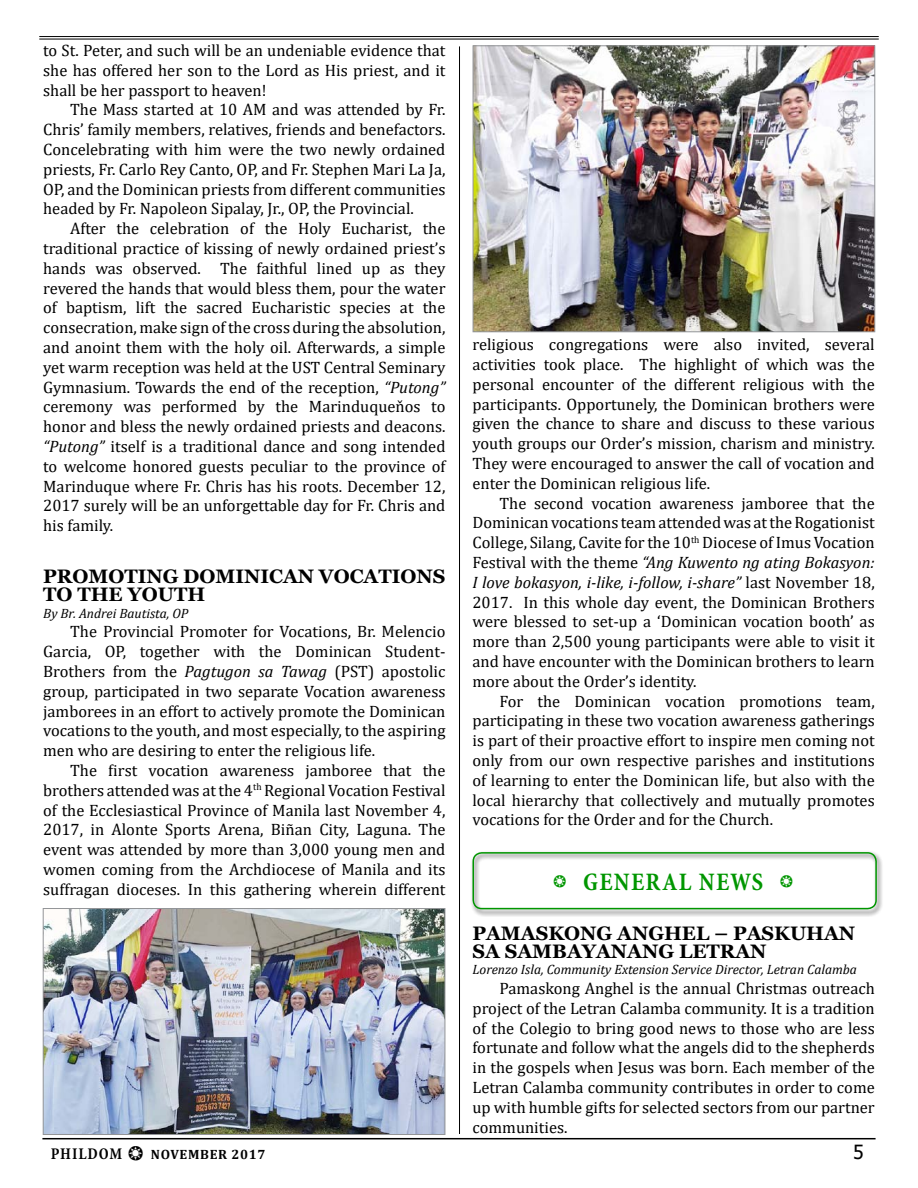
<style>
.page{position:relative;width:918px;height:1188px;background:#fff}
.page>*{position:absolute;margin:0;border:0;box-sizing:border-box;transform-origin:0 0}
.t1{font:700 condensed 25.5px "Minion";letter-spacing:.05em;color:#009600}
.t2{font:700 19.5px/18px "Georgia";color:#000}
.t3{font:19.5px "Tahoma";color:#000}
.t4{font:16.5px/19.8px "Cambria";color:#000;text-align:justify}
.t5{font:italic 13.5px "Cambria";color:#000}
.t6{font:700 13.5px "Cambria";letter-spacing:.05em;color:#000}
.s1{font-style:italic}
.s2{font-family:"Dixieland";font-weight:400;font-stretch:normal;font-size:16.5px}
.s3{font-family:"Minion";font-stretch:condensed;font-size:16.5px}
.s4{font-family:"Dixieland";font-weight:400;font-size:19.5px}
</style>
<div class="page">
<hr style="left:42px;top:1138px;width:834px;height:1px;background:#000">
<hr style="left:39px;top:36px;width:840px;height:1px;background:#000">
<hr style="left:39px;top:39px;width:840px;height:1px;background:#000">
<hr style="left:459px;top:46px;width:1px;height:1088px;background:#000">
<div style="left:470px;top:851px;width:414px;height:66px;background:#000;opacity:.8"></div>
<div style="left:473px;top:852px;width:404px;height:57px;border:2px solid #009600;border-radius:9px"></div>
<img style="left:45px;top:910px;width:398px;height:223px">
<div style="left:43px;top:908px;width:402px;height:227px;border:1px solid #939598"></div>
<img style="left:475px;top:48px;width:398px;height:282px">
<div style="left:473px;top:46px;width:402px;height:286px;border:1px solid #939598"></div>
<p class="t4" style="left:43px;top:40px;width:404px">to St. Peter, and such will be an undeniable evidence that she has offered her son to the Lord as His priest, and it shall be her passport to heaven!</p>
<p class="t4" style="left:43px;top:100px;width:404px;text-indent:27px">The Mass started at 10 AM and was attended by Fr.<br>Chris’ family members, relatives, friends and benefactors.<br>Concelebrating with him were the two newly ordained priests, Fr. Carlo Rey Canto, OP, and Fr. Stephen Mari La Ja, OP, and the Dominican priests from different communities headed by Fr. Napoleon Sipalay, Jr., OP, the Provincial.</p>
<p class="t4" style="left:43px;top:219px;width:404px;text-indent:27px">After the celebration of the Holy Eucharist, the traditional practice of kissing of newly ordained priest’s hands was observed. The faithful lined up as they revered the hands that would bless them, pour the water of baptism, lift the sacred Eucharistic species at the consecration, make sign of the cross during the absolution, and anoint them with the holy oil. Afterwards, a simple yet warm reception was held at the UST Central Seminary Gymnasium. Towards the end of the reception, <span class="s1">“Putong” </span>ceremony was performed by the Marinduqueňos to honor and bless the newly ordained priests and deacons. <span class="s1">“Putong”</span> itself is a traditional dance and song intended to welcome honored guests peculiar to the province of Marinduque where Fr. Chris has his roots. December 12, 2017 surely will be an unforgettable day for Fr. Chris and his family.</p>
<p class="t2" style="left:43px;top:568px;width:404px">PROMOTING DOMINICAN VOCATIONS<br>TO THE YOUTH</p>
<p class="t5" style="left:43px;top:603px;width:147px">By Br. Andrei Bautista, OP</p>
<p class="t4" style="left:43px;top:622px;width:404px;text-indent:27px">The Provincial Promoter for Vocations, Br. Melencio Garcia, OP, together with the Dominican Student-Brothers from the <span class="s1">Pagtugon sa Tawag</span> (PST) apostolic group, participated in two separate Vocation awareness jamborees in an effort to actively promote the Dominican vocations to the youth, and most especially, to the aspiring men who are desiring to enter the religious life.</p>
<p class="t4" style="left:43px;top:760px;width:404px;text-indent:27px">The first vocation awareness jamboree that the brothers attended was at the 4<sup>th</sup> Regional Vocation Festival of the Ecclesiastical Province of Manila last November 4, 2017, in Alonte Sports Arena, Biñan City, Laguna. The event was attended by more than 3,000 young men and women coming from the Archdiocese of Manila and its suffragan dioceses. In this gathering wherein different</p>
<p class="t4" style="left:472px;top:335px;width:404px">religious congregations were also invited, several activities took place. The highlight of which was the personal encounter of the different religious with the participants. Opportunely, the Dominican brothers were given the chance to share and discuss to these various youth groups our Order’s mission, charism and ministry.<br>They were encouraged to answer the call of vocation and enter the Dominican religious life.</p>
<p class="t4" style="left:472px;top:493px;width:404px;text-indent:27px">The second vocation awareness jamboree that the Dominican vocations team attended was at the Rogationist College, Silang, Cavite for the 10<sup>th</sup> Diocese of Imus Vocation Festival with the theme <span class="s1">“Ang Kuwento ng ating Bokasyon:<br>I love bokasyon, i-like, i-follow, i-share”</span> last November 18, 2017. In this whole day event, the Dominican Brothers were blessed to set-up a ‘Dominican vocation booth’ as more than 2,500 young participants were able to visit it and have encounter with the Dominican brothers to learn more about the Order’s identity.</p>
<p class="t4" style="left:472px;top:691px;width:404px;text-indent:27px">For the Dominican vocation promotions team, participating in these two vocation awareness gatherings is part of their proactive effort to inspire men coming not only from our own respective parishes and institutions of learning to enter the Dominican life, but also with the local hierarchy that collectively and mutually promotes vocations for the Order and for the Church.</p>
<h1 class="t1" style="left:553px;top:868px;width:243px"><span class="s2">b</span> GENERAL NEWS <span class="s2">b</span></h1>
<p class="t2" style="left:472px;top:924px;width:384px">PAMASKONG ANGHEL – PASKUHAN<br>SA SAMBAYANANG LETRAN</p>
<p class="t5" style="left:472px;top:960px;width:386px">Lorenzo Isla, Community Extension Service Director, Letran Calamba</p>
<p class="t4" style="left:473px;top:978px;width:404px;text-indent:27px">Pamaskong Anghel is the annual Christmas outreach project of the Letran Calamba community. It is a tradition of the Colegio to bring good news to those who are less fortunate and follow what the angels did to the shepherds in the gospels when Jesus was born. Each member of the Letran Calamba community contributes in order to come up with humble gifts for selected sectors from our partner communities.</p>
<p class="t6" style="left:51px;top:1145px;width:216px"><span class="s3">PHILDOM</span> <span class="s4">b</span> NOVEMBER 2017</p>
<p class="t3" style="left:853px;top:1139px;width:12px">5</p>
</div>
